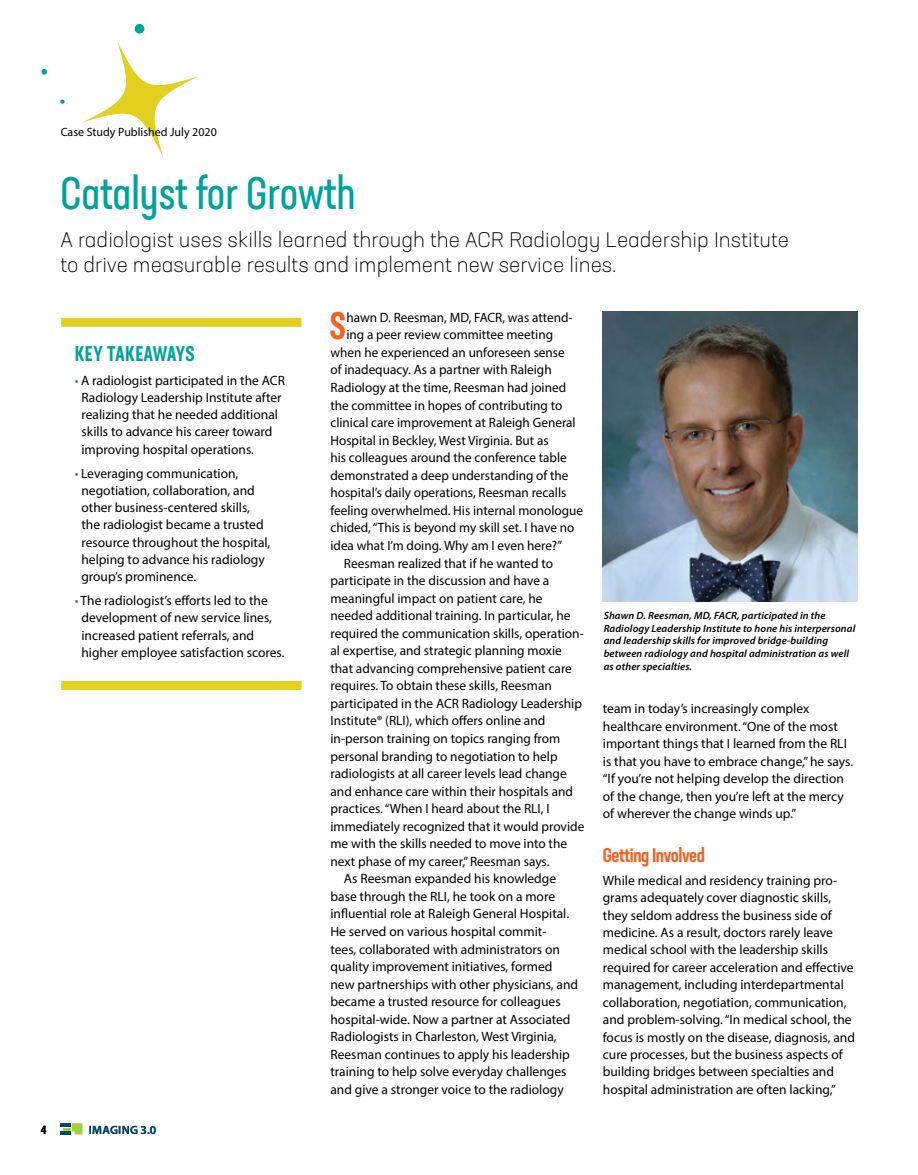
<style>
.page{position:relative;width:918px;height:1175px;background:#fff}
.page>*{position:absolute;margin:0;border:0;box-sizing:border-box;transform-origin:0 0}
.t1{font:45px "Neusa Next Std Compact";color:#00a29a}
.t2{font:500 37.8px "Neusa Next Std Compact";color:#f26222}
.t3{font:300 21px/25.2px "Neusa Next Std";color:#000}
.t4{font:500 21px "Neusa Next Std Compact";letter-spacing:-.005em;color:#00a29a}
.t5{font:500 19.5px "Neusa Next Std Compact";letter-spacing:-.02em;color:#f26222}
.t6{font:13.5px/17.4px "Myriad Pro";color:#000}
.t7{font:700 condensed 12.75px "Myriad Pro";color:#000}
.t8{font:12px "Myriad Pro";color:#000}
.t9{font:600 12px "Myriad Pro";letter-spacing:.02em;color:#003e6b}
.t10{font:italic 600 10.5px/12.6px "Myriad Pro";letter-spacing:.01em;color:#000}
.s1{color:#3f708d}
</style>
<div class="page">
<svg style="left:61px;top:1123px;width:21px;height:11px"></svg>
<img style="left:603px;top:311px;width:254px;height:291px">
<div style="left:61px;top:318px;width:241px;height:9px;background:#e3cf1f"></div>
<div style="left:61px;top:681px;width:241px;height:9px;background:#e3cf1f"></div>
<svg style="left:82px;top:41px;width:117px;height:117px"></svg>
<svg style="left:60px;top:99px;width:5px;height:5px"></svg>
<div style="left:135px;top:24px;width:9px;height:10px;background:#00a29a;border-radius:50%"></div>
<svg style="left:41px;top:69px;width:6px;height:6px"></svg>
<p class="t8" style="left:61px;top:125px;width:158px">Case Study Published July 2020</p>
<h1 class="t1" style="left:60px;top:165px;width:297px">Catalyst for Growth</h1>
<h3 class="t3" style="left:60px;top:227px;width:730px">A radiologist uses skills learned through the ACR Radiology Leadership Institute to drive measurable results and implement new service lines.</h3>
<h3 class="t4" style="left:75px;top:340px;width:121px">KEY TAKEAWAYS</h3>
<p class="t6" style="left:81px;top:371px;width:205px;text-indent:-7px"><span class="s1">•</span> A radiologist participated in the ACR Radiology Leadership Institute after realizing that he needed additional skills to advance his career toward improving hospital operations.</p>
<p class="t6" style="left:81px;top:464px;width:190px;text-indent:-7px"><span class="s1">•</span> Leveraging communication, negotiation, collaboration, and other business-centered skills, the radiologist became a trusted resource throughout the hospital, helping to advance his radiology group’s prominence.</p>
<p class="t6" style="left:81px;top:592px;width:205px;text-indent:-7px"><span class="s1">•</span> The radiologist’s efforts led to the development of new service lines, increased patient referrals, and higher employee satisfaction scores.</p>
<p class="t7" style="left:41px;top:1122px;width:7px">4</p>
<p class="t9" style="left:89px;top:1122px;width:69px">IMAGING 3.0</p>
<h2 class="t2" style="left:329px;top:302px;width:19px">S</h2>
<p class="t6" style="left:346px;top:309px;width:228px">hawn D. Reesman, MD, FACR, was attend-</p>
<p class="t6" style="left:346px;top:326px;width:208px">ing a peer review committee meeting</p>
<p class="t6" style="left:330px;top:343px;width:236px">when he experienced an unforeseen sense</p>
<p class="t6" style="left:330px;top:361px;width:223px">of inadequacy. As a partner with Raleigh</p>
<p class="t6" style="left:330px;top:378px;width:237px">Radiology at the time, Reesman had joined</p>
<p class="t6" style="left:330px;top:396px;width:233px">the committee in hopes of contributing to</p>
<p class="t6" style="left:330px;top:413px;width:247px">clinical care improvement at Raleigh General</p>
<p class="t6" style="left:330px;top:431px;width:220px">Hospital in Beckley, West Virginia. But as</p>
<p class="t6" style="left:330px;top:449px;width:238px">his colleagues around the conference table</p>
<p class="t6" style="left:330px;top:466px;width:240px">demonstrated a deep understanding of the</p>
<p class="t6" style="left:330px;top:484px;width:237px">hospital’s daily operations, Reesman recalls</p>
<p class="t6" style="left:330px;top:501px;width:254px">feeling overwhelmed. His internal monologue</p>
<p class="t6" style="left:330px;top:519px;width:245px">chided, “This is beyond my skill set. I have no</p>
<p class="t6" style="left:330px;top:536px;width:233px">idea what I’m doing. Why am I even here?”</p>
<p class="t6" style="left:344px;top:554px;width:211px">Reesman realized that if he wanted to</p>
<p class="t6" style="left:330px;top:571px;width:220px">participate in the discussion and have a</p>
<p class="t6" style="left:330px;top:589px;width:214px">meaningful impact on patient care, he</p>
<p class="t6" style="left:330px;top:606px;width:242px">needed additional training. In particular, he</p>
<p class="t6" style="left:330px;top:624px;width:255px">required the communication skills, operation-</p>
<p class="t6" style="left:330px;top:642px;width:233px">al expertise, and strategic planning moxie</p>
<p class="t6" style="left:330px;top:659px;width:243px">that advancing comprehensive patient care</p>
<p class="t6" style="left:330px;top:677px;width:223px">requires. To obtain these skills, Reesman</p>
<p class="t6" style="left:330px;top:694px;width:253px">participated in the ACR Radiology Leadership</p>
<p class="t6" style="left:330px;top:712px;width:216px">Institute® (RLI), which offers online and</p>
<p class="t6" style="left:330px;top:729px;width:231px">in-person training on topics ranging from</p>
<p class="t6" style="left:330px;top:747px;width:229px">personal branding to negotiation to help</p>
<p class="t6" style="left:330px;top:764px;width:238px">radiologists at all career levels lead change</p>
<p class="t6" style="left:330px;top:782px;width:244px">and enhance care within their hospitals and</p>
<p class="t6" style="left:330px;top:799px;width:221px">practices. “When I heard about the RLI, I</p>
<p class="t6" style="left:330px;top:817px;width:255px">immediately recognized that it would provide</p>
<p class="t6" style="left:330px;top:834px;width:238px">me with the skills needed to move into the</p>
<p class="t6" style="left:330px;top:852px;width:221px">next phase of my career,” Reesman says.</p>
<p class="t6" style="left:344px;top:870px;width:214px">As Reesman expanded his knowledge</p>
<p class="t6" style="left:330px;top:887px;width:226px">base through the RLI, he took on a more</p>
<p class="t6" style="left:330px;top:905px;width:240px">influential role at Raleigh General Hospital.</p>
<p class="t6" style="left:330px;top:922px;width:217px">He served on various hospital commit-</p>
<p class="t6" style="left:330px;top:940px;width:231px">tees, collaborated with administrators on</p>
<p class="t6" style="left:330px;top:957px;width:224px">quality improvement initiatives, formed</p>
<p class="t6" style="left:330px;top:975px;width:249px">new partnerships with other physicians, and</p>
<p class="t6" style="left:330px;top:992px;width:232px">became a trusted resource for colleagues</p>
<p class="t6" style="left:330px;top:1010px;width:242px">hospital-wide. Now a partner at Associated</p>
<p class="t6" style="left:330px;top:1027px;width:228px">Radiologists in Charleston, West Virginia,</p>
<p class="t6" style="left:330px;top:1045px;width:241px">Reesman continues to apply his leadership</p>
<p class="t6" style="left:330px;top:1062px;width:238px">training to help solve everyday challenges</p>
<p class="t6" style="left:330px;top:1080px;width:235px">and give a stronger voice to the radiology</p>
<p class="t10" style="left:604px;top:609px;width:253px">Shawn D. Reesman, MD, FACR, participated in the Radiology Leadership Institute to hone his interpersonal and leadership skills for improved bridge-building between radiology and hospital administration as well as other specialties.</p>
<p class="t6" style="left:603px;top:700px;width:252px">team in today’s increasingly complex healthcare environment. “One of the most important things that I learned from the RLI is that you have to embrace change,” he says. “If you’re not helping develop the direction of the change, then you’re left at the mercy of wherever the change winds up.”</p>
<h3 class="t5" style="left:603px;top:842px;width:104px">Getting Involved</h3>
<p class="t6" style="left:603px;top:871px;width:254px">While medical and residency training pro&shy;grams adequately cover diagnostic skills, they seldom address the business side of medicine. As a result, doctors rarely leave medical school with the leadership skills required for career acceleration and effective management, including interdepartmental collaboration, negotiation, communication, and problem-solving. “In medical school, the focus is mostly on the disease, diagnosis, and cure processes, but the business aspects of building bridges between specialties and hospital administration are often lacking,”</p>
</div>
